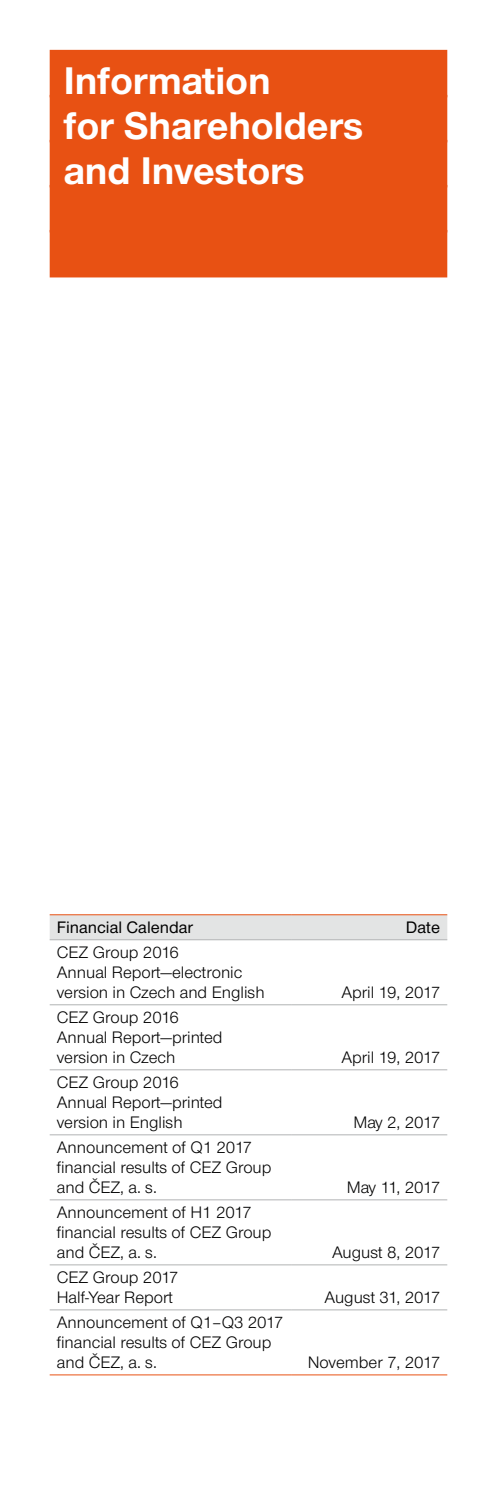
<style>
.page{position:relative;width:497px;height:1489px;background:#fff}
.page>*{position:absolute;margin:0;border:0;box-sizing:border-box;transform-origin:0 0}
.t1{font:700 40px/45px "Nimbus CEZCE";color:#fff}
.t2{font:17.25px/20px "Nimbus CEZCE";color:#000}
.t3{font:500 17.25px "Nimbus CEZCE";color:#000}
.t4{font:17.25px "Nimbus CEZCE";letter-spacing:-.045em;color:#000}
</style>
<div class="page">
<div style="left:50px;top:50px;width:396px;height:47px;background:#e85113"></div>
<div style="left:50px;top:95px;width:396px;height:47px;background:#e85113"></div>
<div style="left:50px;top:140px;width:396px;height:47px;background:#e85113"></div>
<div style="left:50px;top:185px;width:396px;height:47px;background:#e85113"></div>
<div style="left:50px;top:230px;width:396px;height:47px;background:#e85113"></div>
<div style="left:50px;top:915px;width:396px;height:24px;background:#e3e4e4"></div>
<hr style="left:50px;top:1004px;width:241px;height:1px;background:#b1b3b4">
<hr style="left:291px;top:1004px;width:155px;height:1px;background:#b1b3b4">
<hr style="left:50px;top:1069px;width:241px;height:1px;background:#b1b3b4">
<hr style="left:291px;top:1069px;width:155px;height:1px;background:#b1b3b4">
<hr style="left:50px;top:1134px;width:241px;height:1px;background:#b1b3b4">
<hr style="left:291px;top:1134px;width:155px;height:1px;background:#b1b3b4">
<hr style="left:50px;top:1199px;width:241px;height:1px;background:#b1b3b4">
<hr style="left:291px;top:1199px;width:155px;height:1px;background:#b1b3b4">
<hr style="left:50px;top:1264px;width:241px;height:1px;background:#b1b3b4">
<hr style="left:291px;top:1264px;width:155px;height:1px;background:#b1b3b4">
<hr style="left:50px;top:1309px;width:241px;height:1px;background:#b1b3b4">
<hr style="left:291px;top:1309px;width:155px;height:1px;background:#b1b3b4">
<hr style="left:50px;top:939px;width:241px;height:1px;background:#b1b3b4">
<hr style="left:291px;top:939px;width:155px;height:1px;background:#b1b3b4">
<hr style="left:50px;top:914px;width:241px;height:1px;background:#e85113">
<hr style="left:291px;top:914px;width:155px;height:1px;background:#e85113">
<hr style="left:50px;top:1374px;width:241px;height:1px;background:#e85113">
<hr style="left:291px;top:1374px;width:155px;height:1px;background:#e85113">
<p class="t1" style="left:64px;top:58px;width:300px">Information<br>for Shareholders and Investors</p>
<p class="t3" style="left:57px;top:917px;width:138px">Financial Calendar</p>
<p class="t3" style="left:405px;top:917px;width:36px">Date</p>
<p class="t2" style="left:57px;top:942px;width:209px">CEZ Group 2016<br>Annual Report—electronic version in Czech and English</p>
<p class="t2" style="left:341px;top:982px;width:100px">April 19, 2017</p>
<p class="t2" style="left:57px;top:1007px;width:167px">CEZ Group 2016<br>Annual Report—printed version in Czech</p>
<p class="t2" style="left:57px;top:1072px;width:167px">CEZ Group 2016<br>Annual Report—printed version in English</p>
<p class="t2" style="left:57px;top:1137px;width:216px">Announcement of Q1 2017 financial results of CEZ Group and ČEZ, a. s.</p>
<p class="t2" style="left:57px;top:1202px;width:216px">Announcement of H1 2017 financial results of CEZ Group and ČEZ, a. s.</p>
<p class="t2" style="left:57px;top:1267px;width:123px">CEZ Group 2017<br>Half-Year Report</p>
<p class="t2" style="left:57px;top:1312px;width:228px">Announcement of Q1–Q3 2017 financial results of CEZ Group and ČEZ, a. s.</p>
<p class="t2" style="left:341px;top:1047px;width:100px">April 19, 2017</p>
<p class="t2" style="left:353px;top:1112px;width:88px">May 2, 2017</p>
<p class="t4" style="left:346px;top:1177px;width:95px">May 11, 2017</p>
<p class="t2" style="left:331px;top:1242px;width:109px">August 8, 2017</p>
<p class="t2" style="left:324px;top:1287px;width:117px">August 31, 2017</p>
<p class="t2" style="left:307px;top:1352px;width:134px">November 7, 2017</p>
</div>
